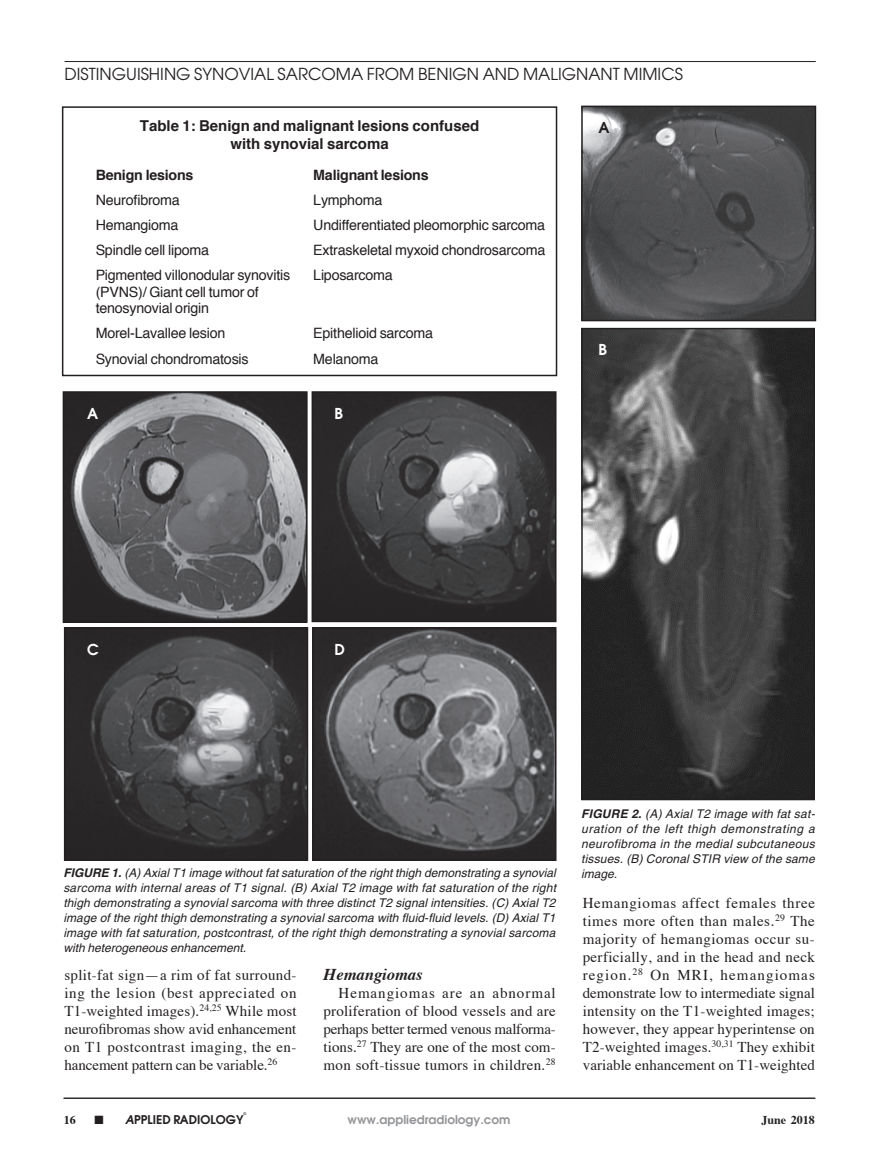
<style>
.page{position:relative;width:878px;height:1175px;background:#fff}
.page>*{position:absolute;margin:0;border:0;box-sizing:border-box;transform-origin:0 0}
.t1{font:16.5px "Avant Garde";color:#231f20}
.Article_2nd_subhead{font:italic 700 16.5px "Times";color:#231f20}
.Article_body_copy{font:15px/18px "Times";letter-spacing:.005em;color:#231f20;text-align:justify}
.Table_head{font:700 15px/18px "Helvetica";color:#231f20;text-align:center}
.figure_labels{font:600 15px "Avant Garde";color:#fff}
.figure_labels-2{font:600 15px "Avant Garde";color:#231f20}
.Table_body_text{font:14.25px/16.5px "Helvetica";letter-spacing:-.015em;color:#231f20}
.Table_body_text-2{font:700 14.25px "Helvetica";letter-spacing:-.015em;color:#231f20}
.Article_fig_caption{font:italic 12px/15px "Helvetica";letter-spacing:.015em;color:#231f20;text-align:justify}
.t2{font:600 12px "Avant Garde";color:#939598}
.t3{font:600 12px "Avant Garde";color:#231f20}
.t4{font:700 12px "Times";color:#231f20}
.t5{font:600 3.75px "Avant Garde";color:#231f20}
.s1{font-weight:700}
.s2{font-style:italic}
</style>
<div class="page">
<hr style="left:64px;top:61px;width:751px;height:1px;background:#231f20">
<hr style="left:64px;top:1097px;width:751px;height:1px;background:#231f20">
<img style="left:66px;top:394px;width:238px;height:226px">
<div style="left:63px;top:391px;width:244px;height:232px;border:2px solid #231f20"></div>
<img style="left:314px;top:394px;width:239px;height:225px">
<div style="left:311px;top:391px;width:245px;height:231px;border:2px solid #231f20"></div>
<img style="left:67px;top:630px;width:238px;height:228px">
<div style="left:64px;top:627px;width:244px;height:234px;border:2px solid #231f20"></div>
<img style="left:315px;top:630px;width:238px;height:228px">
<div style="left:312px;top:627px;width:244px;height:234px;border:2px solid #231f20"></div>
<img style="left:584px;top:109px;width:229px;height:209px">
<div style="left:581px;top:106px;width:235px;height:215px;border:2px solid #231f20"></div>
<img style="left:584px;top:331px;width:227px;height:466px">
<div style="left:581px;top:328px;width:233px;height:472px;border:2px solid #231f20"></div>
<div style="left:62px;top:106px;width:495px;height:270px;border:2px solid #231f20"></div>
<p class="t1" style="left:65px;top:64px;width:620px">DISTINGUISHING SYNOVIAL SARCOMA FROM BENIGN AND MALIGNANT MIMICS</p>
<p class="Table_head" style="left:140px;top:117px;width:341px">Table 1: Benign and malignant lesions confused with synovial sarcoma</p>
<p class="Table_body_text-2" style="left:96px;top:165px;width:99px">Benign lesions</p>
<p class="Table_body_text-2" style="left:313px;top:165px;width:117px">Malignant lesions</p>
<p class="Table_body_text" style="left:96px;top:192px;width:86px">Neurofibroma</p>
<p class="Table_body_text" style="left:313px;top:192px;width:70px">Lymphoma</p>
<p class="Table_body_text" style="left:96px;top:218px;width:84px">Hemangioma</p>
<p class="Table_body_text" style="left:313px;top:218px;width:233px">Undifferentiated pleomorphic sarcoma</p>
<p class="Table_body_text" style="left:96px;top:243px;width:115px">Spindle cell lipoma</p>
<p class="Table_body_text" style="left:313px;top:243px;width:233px">Extraskeletal myxoid chondrosarcoma</p>
<p class="Table_body_text" style="left:96px;top:268px;width:196px">Pigmented villonodular synovitis</p>
<p class="Table_body_text" style="left:313px;top:268px;width:81px">Liposarcoma</p>
<p class="Table_body_text" style="left:96px;top:284px;width:165px">(PVNS)/ Giant cell tumor of tenosynovial origin</p>
<p class="Table_body_text" style="left:96px;top:326px;width:131px">Morel-Lavallee lesion</p>
<p class="Table_body_text" style="left:313px;top:326px;width:121px">Epithelioid sarcoma</p>
<p class="Table_body_text" style="left:96px;top:351px;width:154px">Synovial chondromatosis</p>
<p class="Table_body_text" style="left:313px;top:351px;width:67px">Melanoma</p>
<p class="figure_labels" style="left:87px;top:404px;width:13px">A</p>
<p class="figure_labels" style="left:334px;top:404px;width:10px">B</p>
<p class="figure_labels-2" style="left:598px;top:117px;width:13px">A</p>
<p class="figure_labels" style="left:598px;top:340px;width:10px">B</p>
<p class="figure_labels" style="left:87px;top:640px;width:13px">C</p>
<p class="figure_labels" style="left:334px;top:640px;width:12px">D</p>
<p class="Article_fig_caption" style="left:63px;top:865px;width:494px"><span class="s1">FIGURE 1.</span> (A) Axial T1 image without fat saturation of the right thigh demonstrating a synovial sarcoma with internal areas of T1 signal. (B) Axial T2 image with fat saturation of the right thigh demonstrating a synovial sarcoma with three distinct T2 signal intensities. (C) Axial T2 image of the right thigh demonstrating a synovial sarcoma with fluid-fluid levels. (D) Axial T1 image with fat saturation, postcontrast, of the right thigh demonstrating a synovial sarcoma with heterogeneous enhancement.</p>
<p class="Article_body_copy" style="left:64px;top:964px;width:234px">split-fat sign—a rim of fat surround&shy;ing the lesion (best appreciated on T1-weighted images).<sup>24,25</sup> While most neurofibromas show avid enhancement on T1 postcontrast imaging, the en&shy;hancement pattern can be variable.<sup>26</sup></p>
<p class="Article_2nd_subhead" style="left:323px;top:958px;width:101px">Hemangiomas</p>
<p class="Article_body_copy" style="left:323px;top:982px;width:234px;text-indent:15px">Hemangiomas are an abnormal proliferation of blood vessels and are perhaps better termed venous malforma&shy;tions.<sup>27</sup> They are one of the most com&shy;mon soft-tissue tumors in children.<sup>28</sup></p>
<p class="Article_fig_caption" style="left:581px;top:806px;width:235px"><span class="s1">FIGURE 2.</span> (A) Axial T2 image with fat sat&shy;uration of the left thigh demonstrating a neurofibroma in the medial subcutaneous tissues. (B) Coronal STIR view of the same image.</p>
<p class="Article_body_copy" style="left:582px;top:892px;width:234px">Hemangiomas affect females three times more often than males.<sup>29</sup> The majority of hemangiomas occur su&shy;perficially, and in the head and neck region.<sup>28</sup> On MRI, hemangiomas demonstrate low to intermediate signal intensity on the T1-weighted images; however, they appear hyperintense on T2-weighted images.<sup>30,31</sup> They exhibit variable enhancement on T1-weighted</p>
<p class="t5" style="left:243px;top:1111px;width:4px">©</p>
<p class="t4" style="left:64px;top:1108px;width:13px">16</p>
<p class="t3" style="left:95px;top:1111px;width:150px">■ <span class="s2">A</span>PPLIED RADIOLOGY</p>
<p class="t2" style="left:347px;top:1111px;width:164px">www.appliedradiology.com</p>
<p class="t4" style="left:761px;top:1108px;width:55px">June 2018</p>
</div>
